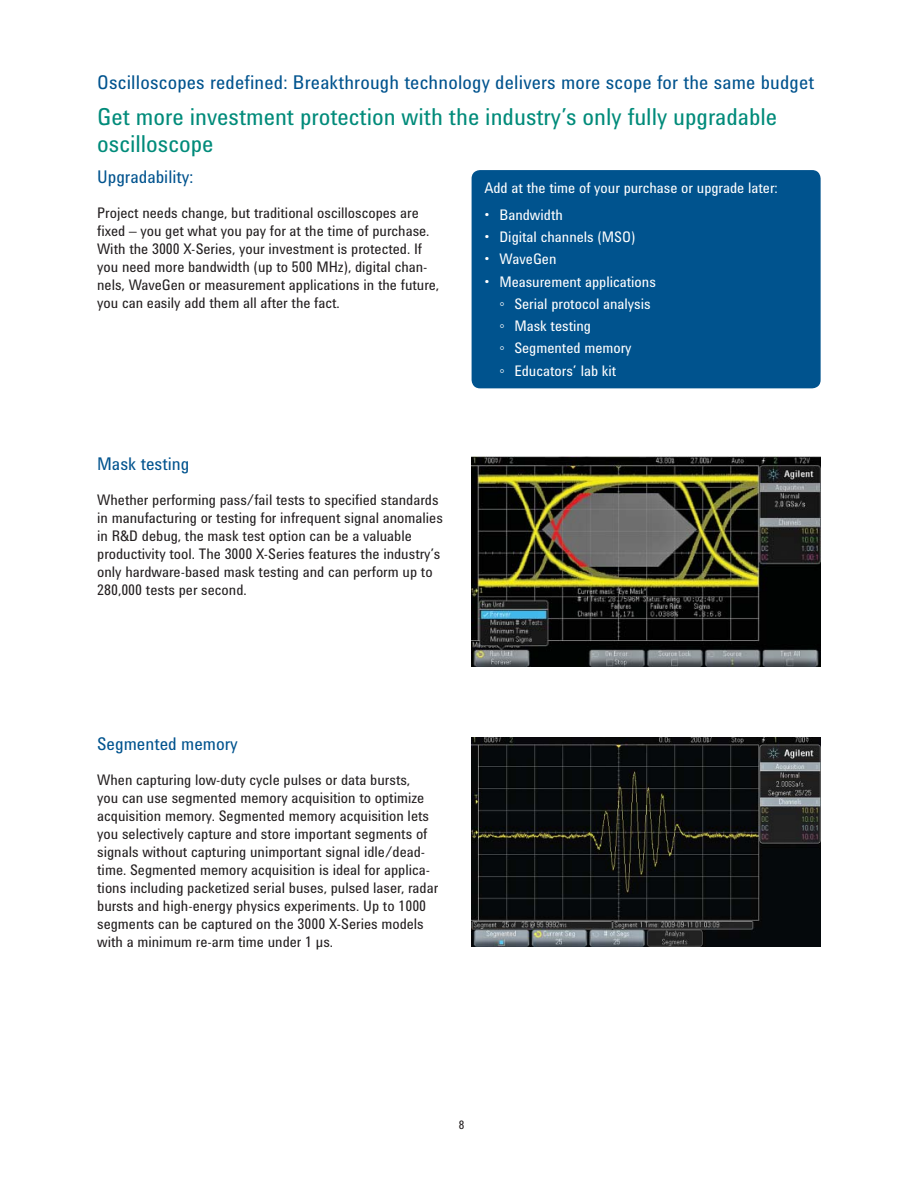
<style>
.page{position:relative;width:918px;height:1188px;background:#fff}
.page>*{position:absolute;margin:0;border:0;box-sizing:border-box;transform-origin:0 0}
.t1{font:24px/27px "Agilent Condensed CFF";color:#008b7a}
.t2{font:19.5px "Agilent Condensed CFF";letter-spacing:.01em;color:#00538e}
.t3{font:18px "Agilent Condensed CFF";color:#00538e}
.t4{font:15px/18px "Agilent Condensed CFF";color:#231f20}
.t5{font:15px/22.2px "Agilent Condensed CFF";color:#fff}
.t6{font:12px "Agilent Condensed CFF";color:#231f20}
</style>
<div class="page">
<img style="left:472px;top:737px;width:349px;height:209px">
<div style="left:472px;top:170px;width:349px;height:218px;background:#00538e;border-radius:9px"></div>
<img style="left:472px;top:456px;width:349px;height:211px">
<h2 class="t2" style="left:97px;top:75px;width:719px">Oscilloscopes redefined: Breakthrough technology delivers more scope for the same budget</h2>
<h1 class="t1" style="left:97px;top:106px;width:682px">Get more investment protection with the industry’s only fully upgradable oscilloscope</h1>
<p class="t3" style="left:97px;top:170px;width:98px">Upgradability:</p>
<p class="t4" style="left:97px;top:205px;width:344px">Project needs change, but traditional oscilloscopes are fixed – you get what you pay for at the time of purchase.<br>With the 3000 X-Series, your investment is protected. If you need more bandwidth (up to 500 MHz), digital chan&shy;nels, WaveGen or measurement applications in the future, you can easily add them all after the fact.</p>
<p class="t5" style="left:484px;top:179px;width:295px">Add at the time of your purchase or upgrade later:</p>
<p class="t5" style="left:484px;top:205px;width:80px">• Bandwidth</p>
<p class="t5" style="left:484px;top:228px;width:153px">• Digital channels (MSO)</p>
<p class="t5" style="left:484px;top:250px;width:74px">• WaveGen</p>
<p class="t5" style="left:499px;top:272px;width:158px;text-indent:-15px">• Measurement applications ◦ Serial protocol analysis ◦ Mask testing<br>◦ Segmented memory<br>◦ Educators’ lab kit</p>
<p class="t3" style="left:97px;top:458px;width:94px">Mask testing</p>
<p class="t4" style="left:97px;top:493px;width:347px">Whether performing pass/fail tests to specified standards in manufacturing or testing for infrequent signal anomalies in R&amp;D debug, the mask test option can be a valuable productivity tool. The 3000 X-Series features the industry’s only hardware-based mask testing and can perform up to 280,000 tests per second.</p>
<p class="t3" style="left:97px;top:737px;width:142px">Segmented memory</p>
<p class="t4" style="left:97px;top:772px;width:343px">When capturing low-duty cycle pulses or data bursts,<br>you can use segmented memory acquisition to optimize acquisition memory. Segmented memory acquisition lets you selectively capture and store important segments of signals without capturing unimportant signal idle/dead&shy;time. Segmented memory acquisition is ideal for applica&shy;tions including packetized serial buses, pulsed laser, radar bursts and high-energy physics experiments. Up to 1000 segments can be captured on the 3000 X-Series models with a minimum re-arm time under 1 µs.</p>
<p class="t6" style="left:459px;top:1120px;width:7px">8</p>
</div>
